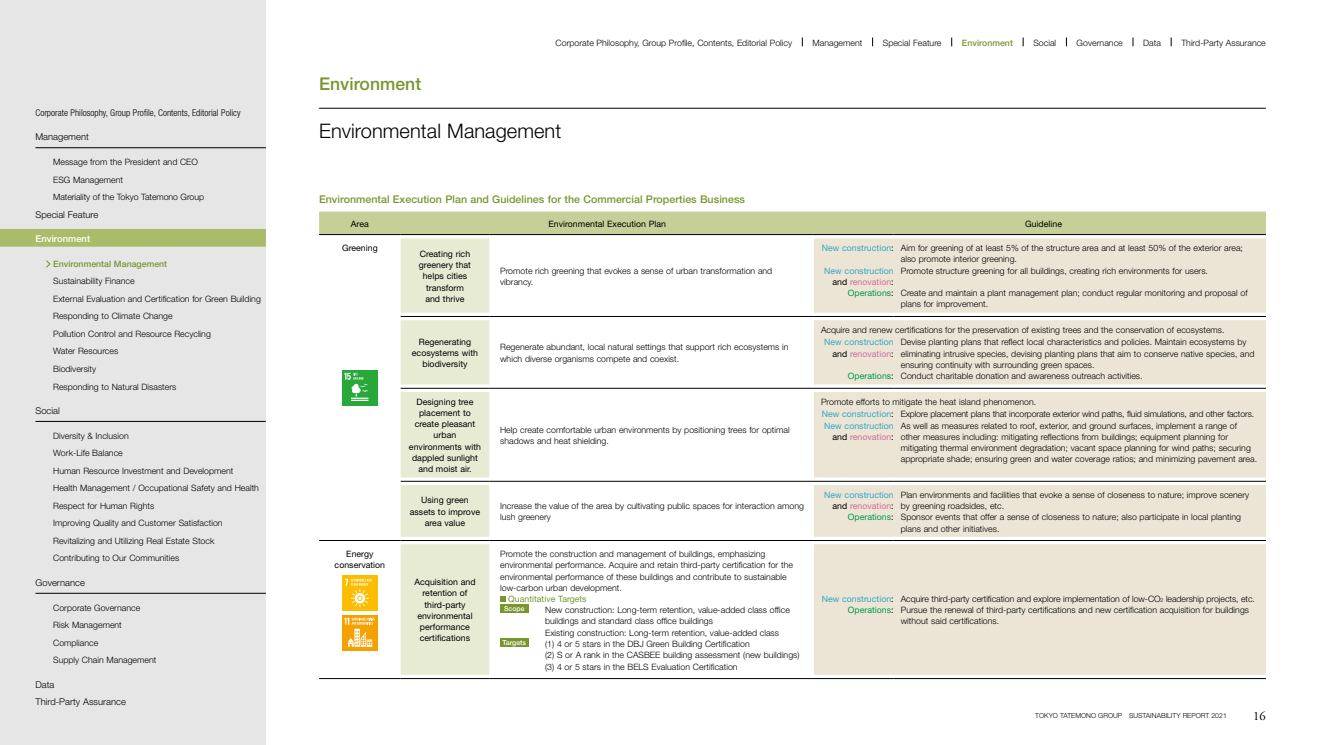
<style>
.page{position:relative;width:1319px;height:745px;background:#fff}
.page>*{position:absolute;margin:0;border:0;box-sizing:border-box;transform-origin:0 0}
.t1{font:300 20px "Helvetica Neue LT Std";letter-spacing:.005em;color:#000}
.t2{font:500 17.5px "Helvetica Neue LT Std";letter-spacing:.005em;color:#78962e}
.t3{font:12.5px "Adobe Garamond Pro";color:#000}
.t4{font:500 10.62px "Helvetica Neue LT Std";letter-spacing:.005em;color:#78962e}
.t5{font:300 9.38px/17.5px "Helvetica Neue LT Std";letter-spacing:.005em;color:#000}
.t6{font:300 condensed 9.38px "Helvetica Neue LT Std";color:#000}
.t7{font:500 9.38px "Helvetica Neue LT Std";letter-spacing:.005em;color:#fff}
.t8{font:300 8.75px/11.2px "Helvetica Neue LT Std";letter-spacing:.005em;color:#000}
.t9{font:8.75px/11.2px "Helvetica Neue LT Std";letter-spacing:.005em;color:#000;text-align:center}
.t10{font:8.75px/11.2px "Helvetica Neue LT Std";letter-spacing:.005em;color:#31a7c6;text-align:right}
.t11{font:500 8.75px "Helvetica Neue LT Std";letter-spacing:.005em;color:#78962e}
.t12{font:8.75px "Helvetica Neue LT Std";letter-spacing:.005em;color:#78962e}
.t13{font:8.75px "Helvetica Neue LT Std";letter-spacing:.005em;color:#009a4b}
.t14{font:300 6.88px "Helvetica Neue LT Std";letter-spacing:.005em;color:#000}
.t15{font:500 6.88px "Helvetica Neue LT Std";letter-spacing:.005em;color:#fff}
.s1{color:#000}
.s2{color:#cf6d97}
.s3{color:#009a4b}
.s4{font-weight:400;color:#31a7c6}
.s5{font-weight:400}
.s6{font-size:5.25px}
</style>
<div class="page">
<div style="left:0;top:0;width:266px;height:744px;background:#e6e6e6"></div>
<svg style="left:319px;top:211px;width:946px;height:468px"></svg>
<hr style="left:319px;top:108px;width:946px;height:1px;background:#000">
<hr style="left:35px;top:147px;width:231px;height:1px;background:#000">
<div style="left:0;top:229px;width:266px;height:17px;background:#aabb6a"></div>
<hr style="left:35px;top:421px;width:231px;height:1px;background:#000">
<hr style="left:35px;top:592px;width:231px;height:1px;background:#000">
<svg style="left:46px;top:260px;width:5px;height:8px"></svg>
<p class="t6" style="left:35px;top:107px;width:206px">Corporate Philosophy, Group Profile, Contents, Editorial Policy</p>
<p class="t5" style="left:35px;top:128px;width:55px">Management</p>
<p class="t8" style="left:53px;top:153px;width:152px;line-height:17.5px">Message from the President and CEO<br>ESG Management<br>Materiality of the Tokyo Tatemono Group</p>
<p class="t5" style="left:35px;top:205px;width:64px">Special Feature</p>
<p class="t7" style="left:35px;top:233px;width:56px">Environment</p>
<p class="t11" style="left:53px;top:258px;width:115px">Environmental Management</p>
<p class="t8" style="left:53px;top:272px;width:209px;line-height:17.5px">Sustainability Finance<br>External Evaluation and Certification for Green Building<br>Responding to Climate Change<br>Pollution Control and Resource Recycling<br>Water Resources<br>Biodiversity<br>Responding to Natural Disasters</p>
<p class="t5" style="left:35px;top:401px;width:26px">Social</p>
<p class="t8" style="left:53px;top:426px;width:207px;line-height:17.5px">Diversity &amp; Inclusion<br>Work-Life Balance<br>Human Resource Investment and Development Health Management / Occupational Safety and Health Respect for Human Rights<br>Improving Quality and Customer Satisfaction Revitalizing and Utilizing Real Estate Stock Contributing to Our Communities</p>
<p class="t5" style="left:35px;top:573px;width:51px">Governance</p>
<p class="t8" style="left:53px;top:598px;width:105px;line-height:17.5px">Corporate Governance<br>Risk Management<br>Compliance<br>Supply Chain Management</p>
<p class="t5" style="left:35px;top:675px;width:92px">Data<br>Third-Party Assurance</p>
<p class="t8" style="left:555px;top:37px;width:238px">Corporate Philosophy, Group Profile, Contents, Editorial Policy</p>
<p class="t8" style="left:812px;top:37px;width:51px">Management</p>
<p class="t8" style="left:882px;top:37px;width:60px">Special Feature</p>
<p class="t11" style="left:961px;top:38px;width:52px">Environment</p>
<p class="t8" style="left:1033px;top:37px;width:24px">Social</p>
<p class="t8" style="left:1076px;top:37px;width:48px">Governance</p>
<p class="t8" style="left:1142px;top:37px;width:19px">Data</p>
<p class="t8" style="left:1181px;top:37px;width:86px">Third-Party Assurance</p>
<h2 class="t2" style="left:319px;top:73px;width:103px">Environment</h2>
<h1 class="t1" style="left:319px;top:119px;width:243px">Environmental Management</h1>
<p class="t4" style="left:319px;top:192px;width:427px">Environmental Execution Plan and Guidelines for the Commercial Properties Business</p>
<p class="t9" style="left:351px;top:218px;width:19px">Area</p>
<p class="t9" style="left:548px;top:218px;width:119px">Environmental Execution Plan</p>
<p class="t9" style="left:1024px;top:218px;width:38px">Guideline</p>
<p class="t9" style="left:342px;top:242px;width:37px">Greening</p>
<p class="t9" style="left:419px;top:248px;width:54px">Creating rich greenery that helps cities transform and thrive</p>
<p class="t8" style="left:900px;top:242px;width:344px">Aim for greening of at least 5% of the structure area and at least 50% of the exterior area; also promote interior greening.<br>Promote structure greening for all buildings, creating rich environments for users.</p>
<p class="t8" style="left:900px;top:287px;width:348px">Create and maintain a plant management plan; conduct regular monitoring and proposal of plans for improvement.</p>
<p class="t10" style="left:821px;top:242px;width:73px">New construction<span class="s1">:</span></p>
<p class="t10" style="left:824px;top:264px;width:71px">New construction <span class="s1">and</span> <span class="s2">renovation</span><span class="s1">:<br></span><span class="s3">Operations</span><span class="s1">:</span></p>
<p class="t8" style="left:500px;top:264px;width:273px">Promote rich greening that evokes a sense of urban transformation and vibrancy.</p>
<p class="t9" style="left:412px;top:336px;width:68px">Regenerating ecosystems with biodiversity</p>
<p class="t8" style="left:500px;top:341px;width:290px">Regenerate abundant, local natural settings that support rich ecosystems in which diverse organisms compete and coexist.</p>
<p class="t9" style="left:409px;top:395px;width:73px">Designing tree placement to create pleasant urban environments with dappled sunlight and moist air.</p>
<p class="t8" style="left:500px;top:423px;width:291px">Help create comfortable urban environments by positioning trees for optimal shadows and heat shielding.</p>
<p class="t8" style="left:820px;top:324px;width:405px">Acquire and renew certifications for the preservation of existing trees and the conservation of ecosystems.</p>
<p class="t10" style="left:824px;top:336px;width:71px">New construction <span class="s1">and</span> <span class="s2">renovation</span><span class="s1">:</span></p>
<p class="t13" style="left:847px;top:370px;width:47px">Operations<span class="s1">:</span></p>
<p class="t8" style="left:900px;top:336px;width:355px">Devise planting plans that reflect local characteristics and policies. Maintain ecosystems by eliminating intrusive species, devising planting plans that aim to conserve native species, and ensuring continuity with surrounding green spaces.<br>Conduct charitable donation and awareness outreach activities.</p>
<p class="t8" style="left:820px;top:395px;width:217px;line-height:12.6px">Promote efforts to mitigate the heat island phenomenon.<br><span class="s4">New construction</span><span class="s5">:</span></p>
<p class="t10" style="left:824px;top:419px;width:71px">New construction <span class="s1">and</span> <span class="s2">renovation</span><span class="s1">:</span></p>
<p class="t8" style="left:900px;top:408px;width:358px">Explore placement plans that incorporate exterior wind paths, fluid simulations, and other factors.<br>As well as measures related to roof, exterior, and ground surfaces, implement a range of other measures including: mitigating reflections from buildings; equipment planning for mitigating thermal environment degradation; vacant space planning for wind paths; securing appropriate shade; ensuring green and water coverage ratios; and minimizing pavement area.</p>
<p class="t9" style="left:334px;top:547px;width:52px">Energy conservation</p>
<p class="t9" style="left:410px;top:494px;width:72px">Using green assets to improve area value</p>
<p class="t8" style="left:500px;top:499px;width:305px">Increase the value of the area by cultivating public spaces for interaction among lush greenery</p>
<p class="t10" style="left:824px;top:488px;width:71px">New construction <span class="s1">and</span> <span class="s2">renovation</span><span class="s1">:<br></span><span class="s3">Operations</span><span class="s1">:</span></p>
<p class="t8" style="left:900px;top:488px;width:350px">Plan environments and facilities that evoke a sense of closeness to nature; improve scenery by greening roadsides, etc.<br>Sponsor events that offer a sense of closeness to nature; also participate in local planting plans and other initiatives.</p>
<p class="t9" style="left:414px;top:576px;width:63px">Acquisition and retention of third-party environmental performance certifications</p>
<p class="t8" style="left:500px;top:547px;width:294px">Promote the construction and management of buildings, emphasizing environmental performance. Acquire and retain third-party certification for the environmental performance of these buildings and contribute to sustainable low-carbon urban development.</p>
<p class="t12" style="left:508px;top:593px;width:80px">Quantitative Targets</p>
<p class="t15" style="left:504px;top:604px;width:22px">Scope</p>
<p class="t8" style="left:545px;top:604px;width:246px">New construction: Long-term retention, value-added class office buildings and standard class office buildings<br>Existing construction: Long-term retention, value-added class</p>
<p class="t15" style="left:502px;top:638px;width:25px">Targets</p>
<p class="t8" style="left:545px;top:637px;width:256px">(1) 4 or 5 stars in the DBJ Green Building Certification<br>(2) S or A rank in the CASBEE building assessment (new buildings) (3) 4 or 5 stars in the BELS Evaluation Certification</p>
<p class="t10" style="left:821px;top:592px;width:73px">New construction<span class="s1">:<br></span><span class="s3">Operations</span><span class="s1">:</span></p>
<p class="t8" style="left:900px;top:592px;width:356px">Acquire third-party certification and explore implementation of low-CO<span class="s6">2</span> leadership projects, etc.<br>Pursue the renewal of third-party certifications and new certification acquisition for buildings without said certifications.</p>
<p class="t14" style="left:1035px;top:710px;width:193px">TOKYO TATEMONO GROUP SUSTAINABILITY REPORT 2021</p>
<h3 class="t3" style="left:1252px;top:708px;width:14px">16</h3>
</div>
